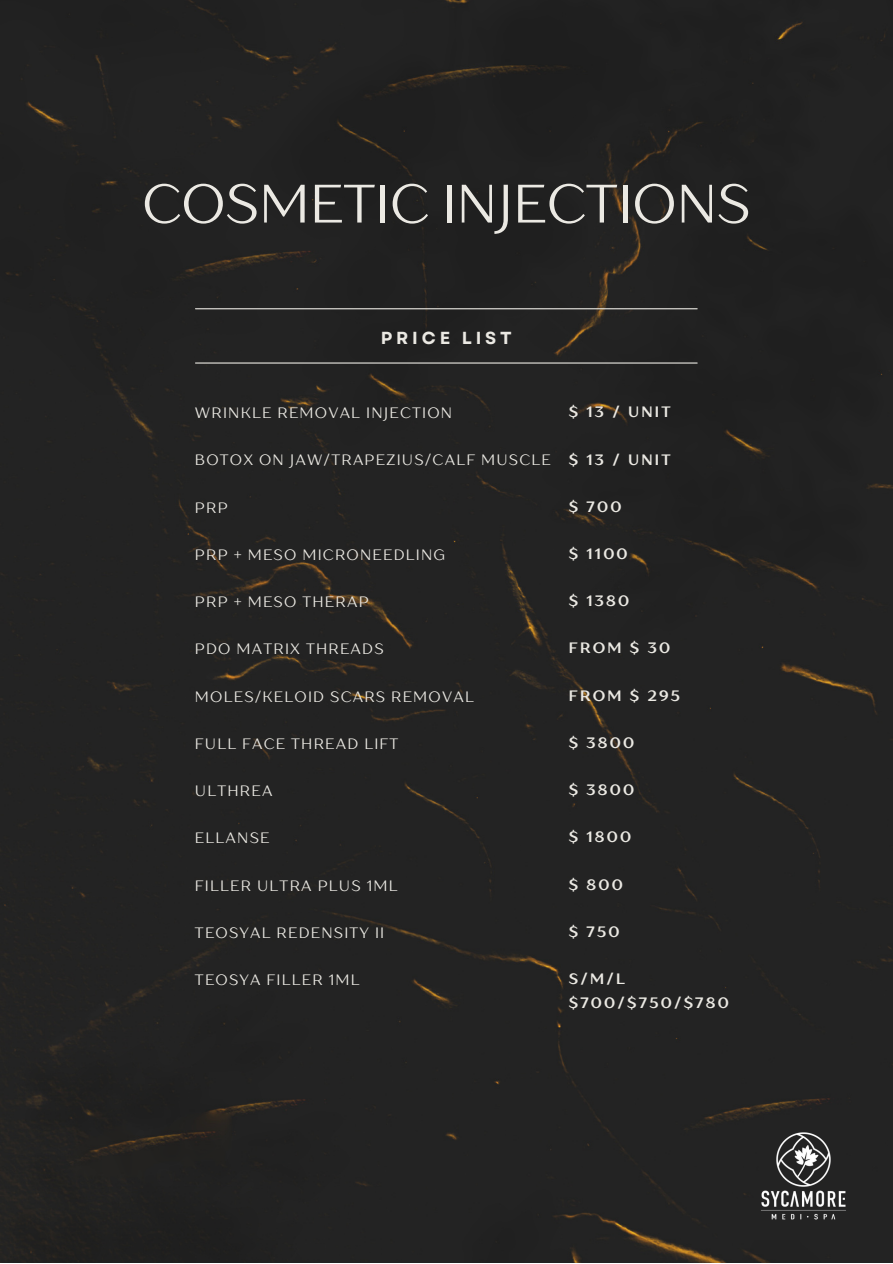
<style>
.page{position:relative;width:893px;height:1264px;background:#fff}
.page>*{position:absolute;margin:0;border:0;box-sizing:border-box;transform-origin:0 0}
.t1{font:54px "TT Drugs";color:#ebe9e3}
.t2{font:700 17.4px "Garet";letter-spacing:.22em;color:#ebe9e3}
.t3{font:15px "TT Drugs";letter-spacing:.08em;color:#ebe9e3}
.t4{font:700 15px/23.5px "TT Drugs";letter-spacing:.15em;color:#ebe9e3}
</style>
<div class="page">
<div style="left:0;top:658px;width:892px;height:318px;background:#232323"></div>
<div style="left:0;top:0;width:892px;height:658px;background:#222"></div>
<hr style="left:195px;top:308px;width:502px;height:1px;background:#ebe9e3">
<hr style="left:195px;top:362px;width:502px;height:1px;background:#ebe9e3">
<div style="left:0;top:976px;width:892px;height:286px;background:#232323"></div>
<img style="left:720px;top:1096px;width:165px;height:166px">
<h1 class="t1" style="left:142px;top:170px;width:610px">COSMETIC INJECTIONS</h1>
<p class="t2" style="left:381px;top:325px;width:132px">PRICE LIST</p>
<p class="t3" style="left:195px;top:403px;width:259px">WRINKLE REMOVAL INJECTION</p>
<p class="t3" style="left:195px;top:451px;width:357px">BOTOX ON JAW/TRAPEZIUS/CALF MUSCLE</p>
<p class="t3" style="left:195px;top:498px;width:34px">PRP</p>
<p class="t3" style="left:195px;top:545px;width:252px">PRP + MESO MICRONEEDLING</p>
<p class="t3" style="left:195px;top:592px;width:175px">PRP + MESO THERAP</p>
<p class="t3" style="left:195px;top:639px;width:190px">PDO MATRIX THREADS</p>
<p class="t3" style="left:195px;top:687px;width:280px">MOLES/KELOID SCARS REMOVAL</p>
<p class="t3" style="left:195px;top:734px;width:205px">FULL FACE THREAD LIFT</p>
<p class="t3" style="left:195px;top:781px;width:79px">ULTHREA</p>
<p class="t3" style="left:195px;top:828px;width:76px">ELLANSE</p>
<p class="t3" style="left:195px;top:876px;width:204px">FILLER ULTRA PLUS 1ML</p>
<p class="t3" style="left:195px;top:923px;width:191px">TEOSYAL REDENSITY II</p>
<p class="t3" style="left:195px;top:970px;width:166px">TEOSYA FILLER 1ML</p>
<p class="t4" style="left:568px;top:400px;width:103px">$ 13 / UNIT</p>
<p class="t4" style="left:568px;top:447px;width:103px">$ 13 / UNIT</p>
<p class="t4" style="left:568px;top:494px;width:54px">$ 700</p>
<p class="t4" style="left:568px;top:541px;width:60px">$ 1100</p>
<p class="t4" style="left:568px;top:589px;width:62px">$ 1380</p>
<p class="t4" style="left:568px;top:636px;width:103px">FROM $ 30</p>
<p class="t4" style="left:568px;top:683px;width:113px">FROM $ 295</p>
<p class="t4" style="left:568px;top:730px;width:67px">$ 3800</p>
<p class="t4" style="left:568px;top:777px;width:67px">$ 3800</p>
<p class="t4" style="left:568px;top:825px;width:64px">$ 1800</p>
<p class="t4" style="left:568px;top:872px;width:56px">$ 800</p>
<p class="t4" style="left:568px;top:919px;width:52px">$ 750</p>
<p class="t4" style="left:568px;top:966px;width:161px">S/M/L $700/$750/$780</p>
</div>
